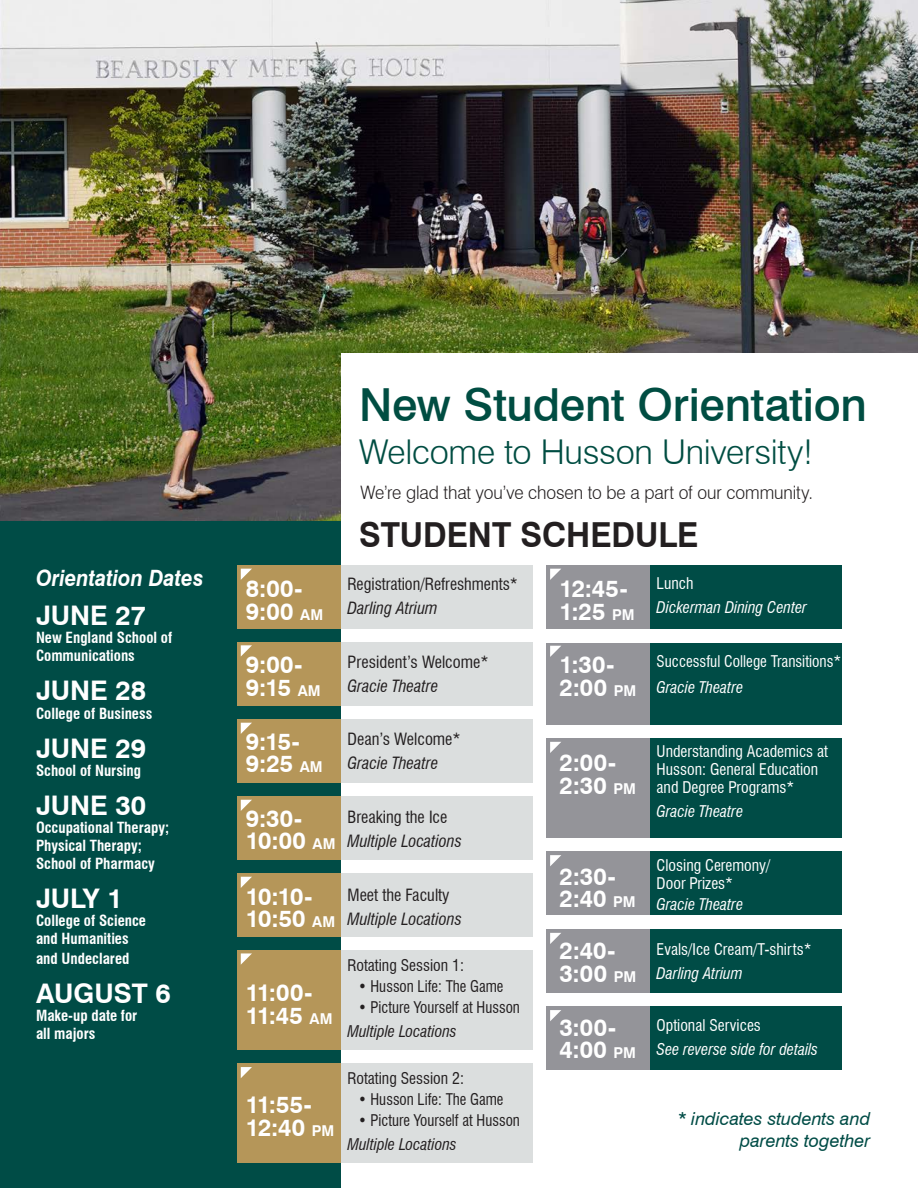
<style>
.page{position:relative;width:918px;height:1188px;background:#fff}
.page>*{position:absolute;margin:0;border:0;box-sizing:border-box;transform-origin:0 0}
.t1{font:500 45.6px "Swiss 721 BT";letter-spacing:-.005em;color:#004d42}
.t2{font:700 34.5px "Swiss 721 BT";color:#231f20;scale:.94 1}
.t3{font:300 34.2px "Swiss 721 BT";letter-spacing:-.005em;color:#004d42}
.t4{font:700 27px "Swiss 721 BT";color:#fff}
.t5{font:700 24px/22.5px "Swiss 721 BT";letter-spacing:.01em;color:#fff}
.t6{font:italic 700 22.5px "Swiss 721 BT";color:#fff;scale:.9 1}
.t7{font:300 18.6px "Swiss 721 BT";letter-spacing:-.005em;color:#231f20;scale:.94 1}
.t8{font:italic 18px/21.6px "Swiss 721 BT";color:#004c46;text-align:right}
.t9{font:condensed 16.5px/24px "Swiss 721 BT";color:#231f20}
.t10{font:italic condensed 16.5px/24px "Swiss 721 BT";color:#231f20}
.t11{font:condensed 15.75px/18px "Swiss 721 BT";color:#fff}
.t12{font:condensed 15.75px "Swiss 721 BT";color:#231f20;scale:.95 1}
.t13{font:italic condensed 15.75px "Swiss 721 BT";color:#fff}
.t14{font:condensed 15.75px "Swiss 721 BT";color:#231f20}
.t15{font:italic condensed 15.75px "Swiss 721 BT";color:#231f20}
.t16{font:700 condensed 15px/18px "Swiss 721 BT";color:#fff}
.s1{font-size:15px}
.s2{font-style:italic}
.s3{font-style:normal}
</style>
<div class="page">
<div style="left:0;top:365px;width:341px;height:823px;background:#004c46"></div>
<div style="left:254px;top:1064px;width:278px;height:99px;background:#dbdede"></div>
<div style="left:238px;top:1064px;width:103px;height:99px;background:#b59659"></div>
<svg style="left:241px;top:1067px;width:11px;height:11px"></svg>
<div style="left:254px;top:951px;width:278px;height:99px;background:#dbdede"></div>
<div style="left:238px;top:951px;width:103px;height:99px;background:#b59659"></div>
<svg style="left:241px;top:953px;width:11px;height:12px"></svg>
<div style="left:254px;top:643px;width:278px;height:63px;background:#dbdede"></div>
<div style="left:238px;top:643px;width:103px;height:63px;background:#b59659"></div>
<svg style="left:241px;top:645px;width:11px;height:11px"></svg>
<div style="left:254px;top:720px;width:278px;height:63px;background:#dbdede"></div>
<div style="left:238px;top:720px;width:103px;height:63px;background:#b59659"></div>
<svg style="left:241px;top:723px;width:11px;height:11px"></svg>
<div style="left:254px;top:797px;width:278px;height:63px;background:#dbdede"></div>
<div style="left:238px;top:797px;width:103px;height:63px;background:#b59659"></div>
<svg style="left:241px;top:800px;width:11px;height:11px"></svg>
<div style="left:254px;top:874px;width:278px;height:63px;background:#dbdede"></div>
<div style="left:238px;top:874px;width:103px;height:63px;background:#b59659"></div>
<svg style="left:241px;top:877px;width:11px;height:11px"></svg>
<div style="left:254px;top:566px;width:278px;height:63px;background:#dbdede"></div>
<div style="left:238px;top:566px;width:103px;height:63px;background:#b59659"></div>
<svg style="left:241px;top:569px;width:11px;height:11px"></svg>
<div style="left:563px;top:643px;width:279px;height:81px;background:#004c46"></div>
<div style="left:546px;top:643px;width:103px;height:81px;background:#949499"></div>
<svg style="left:550px;top:646px;width:11px;height:11px"></svg>
<div style="left:563px;top:566px;width:279px;height:63px;background:#004c46"></div>
<div style="left:546px;top:566px;width:103px;height:63px;background:#949499"></div>
<svg style="left:550px;top:569px;width:11px;height:11px"></svg>
<div style="left:563px;top:851px;width:279px;height:64px;background:#004c46"></div>
<div style="left:546px;top:851px;width:103px;height:64px;background:#949499"></div>
<svg style="left:550px;top:855px;width:11px;height:11px"></svg>
<div style="left:563px;top:929px;width:279px;height:63px;background:#004c46"></div>
<div style="left:546px;top:929px;width:103px;height:63px;background:#949499"></div>
<svg style="left:550px;top:933px;width:11px;height:11px"></svg>
<div style="left:563px;top:1006px;width:279px;height:64px;background:#004c46"></div>
<div style="left:546px;top:1006px;width:103px;height:64px;background:#949499"></div>
<svg style="left:550px;top:1010px;width:11px;height:11px"></svg>
<div style="left:563px;top:738px;width:279px;height:100px;background:#004c46"></div>
<div style="left:546px;top:738px;width:103px;height:100px;background:#949499"></div>
<svg style="left:550px;top:742px;width:11px;height:11px"></svg>
<img style="left:0;top:0;width:918px;height:521px">
<div style="left:341px;top:353px;width:577px;height:200px;background:#fff"></div>
<p class="t6" style="left:36px;top:564px;width:188px">Orientation Dates</p>
<p class="t4" style="left:36px;top:599px;width:112px">JUNE 27</p>
<p class="t16" style="left:36px;top:628px;width:138px">New England School of<br>Communications</p>
<p class="t4" style="left:36px;top:674px;width:112px">JUNE 28</p>
<p class="t16" style="left:36px;top:705px;width:118px">College of Business</p>
<p class="t4" style="left:36px;top:732px;width:112px">JUNE 29</p>
<p class="t16" style="left:36px;top:762px;width:107px">School of Nursing</p>
<p class="t4" style="left:36px;top:789px;width:112px">JUNE 30</p>
<p class="t16" style="left:36px;top:819px;width:135px">Occupational Therapy;<br>Physical Therapy;<br>School of Pharmacy</p>
<p class="t4" style="left:36px;top:882px;width:88px">JULY 1</p>
<p class="t16" style="left:36px;top:912px;width:112px">College of Science and Humanities</p>
<p class="t16" style="left:36px;top:949px;width:95px">and Undeclared</p>
<p class="t4" style="left:36px;top:977px;width:136px">AUGUST 6</p>
<p class="t16" style="left:36px;top:1006px;width:103px">Make-up date for all majors</p>
<p class="t5" style="left:246px;top:577px;width:79px">8:00-<br>9:00 <span class="s1">AM</span></p>
<p class="t5" style="left:246px;top:653px;width:76px">9:00-<br>9:15 <span class="s1">AM</span></p>
<p class="t5" style="left:246px;top:730px;width:78px">9:15-<br>9:25 <span class="s1">AM</span></p>
<p class="t5" style="left:246px;top:807px;width:91px">9:30-<br>10:00 <span class="s1">AM</span></p>
<p class="t5" style="left:246px;top:885px;width:91px">10:10-<br>10:50 <span class="s1">AM</span></p>
<p class="t5" style="left:246px;top:981px;width:88px">11:00-<br>11:45 <span class="s1">AM</span></p>
<p class="t5" style="left:246px;top:1093px;width:90px">11:55-<br>12:40 <span class="s1">PM</span></p>
<p class="t1" style="left:359px;top:378px;width:509px">New Student Orientation</p>
<p class="t3" style="left:359px;top:431px;width:456px">Welcome to Husson University!</p>
<p class="t7" style="left:361px;top:481px;width:483px">We’re glad that you’ve chosen to be a part of our community.</p>
<p class="t2" style="left:359px;top:514px;width:362px">STUDENT SCHEDULE</p>
<p class="t9" style="left:348px;top:572px;width:172px">Registration/Refreshments*<br><span class="s2">Darling Atrium</span></p>
<p class="t5" style="left:559px;top:577px;width:77px">12:45-<br>1:25 <span class="s1">PM</span></p>
<p class="t11" style="left:657px;top:575px;width:38px">Lunch</p>
<p class="t13" style="left:657px;top:598px;width:152px">Dickerman Dining Center</p>
<p class="t11" style="left:657px;top:652px;width:186px">Successful College Transitions*</p>
<p class="t13" style="left:657px;top:678px;width:88px">Gracie Theatre</p>
<p class="t9" style="left:348px;top:650px;width:143px">President’s Welcome*<br><span class="s2">Gracie Theatre</span></p>
<p class="t5" style="left:559px;top:653px;width:78px">1:30-<br>2:00 <span class="s1">PM</span></p>
<p class="t9" style="left:348px;top:727px;width:115px">Dean’s Welcome*<br><span class="s2">Gracie Theatre</span></p>
<p class="t10" style="left:348px;top:805px;width:116px"><span class="s3">Breaking the Ice<br></span>Multiple Locations</p>
<p class="t10" style="left:348px;top:883px;width:116px"><span class="s3">Meet the Faculty<br></span>Multiple Locations</p>
<p class="t14" style="left:348px;top:956px;width:118px">Rotating Session 1:</p>
<p class="t12" style="left:358px;top:977px;width:155px">• Husson Life: The Game</p>
<p class="t12" style="left:358px;top:998px;width:172px">• Picture Yourself at Husson</p>
<p class="t15" style="left:348px;top:1022px;width:111px">Multiple Locations</p>
<p class="t14" style="left:348px;top:1069px;width:118px">Rotating Session 2:</p>
<p class="t12" style="left:358px;top:1090px;width:155px">• Husson Life: The Game</p>
<p class="t12" style="left:358px;top:1111px;width:172px">• Picture Yourself at Husson</p>
<p class="t15" style="left:348px;top:1135px;width:111px">Multiple Locations</p>
<p class="t5" style="left:559px;top:751px;width:78px">2:00-<br>2:30 <span class="s1">PM</span></p>
<p class="t11" style="left:657px;top:743px;width:173px">Understanding Academics at<br>Husson: General Education and Degree Programs*</p>
<p class="t13" style="left:657px;top:802px;width:88px">Gracie Theatre</p>
<p class="t5" style="left:559px;top:865px;width:78px">2:30-<br>2:40 <span class="s1">PM</span></p>
<p class="t11" style="left:657px;top:856px;width:115px">Closing Ceremony/<br>Door Prizes*</p>
<p class="t13" style="left:657px;top:895px;width:88px">Gracie Theatre</p>
<p class="t11" style="left:657px;top:937px;width:156px;line-height:24px">Evals/Ice Cream/T-shirts*<br><span class="s2">Darling Atrium</span></p>
<p class="t5" style="left:559px;top:939px;width:78px">2:40-<br>3:00 <span class="s1">PM</span></p>
<p class="t5" style="left:559px;top:1016px;width:78px">3:00-<br>4:00 <span class="s1">PM</span></p>
<p class="t11" style="left:657px;top:1016px;width:106px">Optional Services</p>
<p class="t13" style="left:657px;top:1040px;width:163px">See reverse side for details</p>
<p class="t8" style="left:677px;top:1108px;width:194px">* indicates students and parents together</p>
</div>
